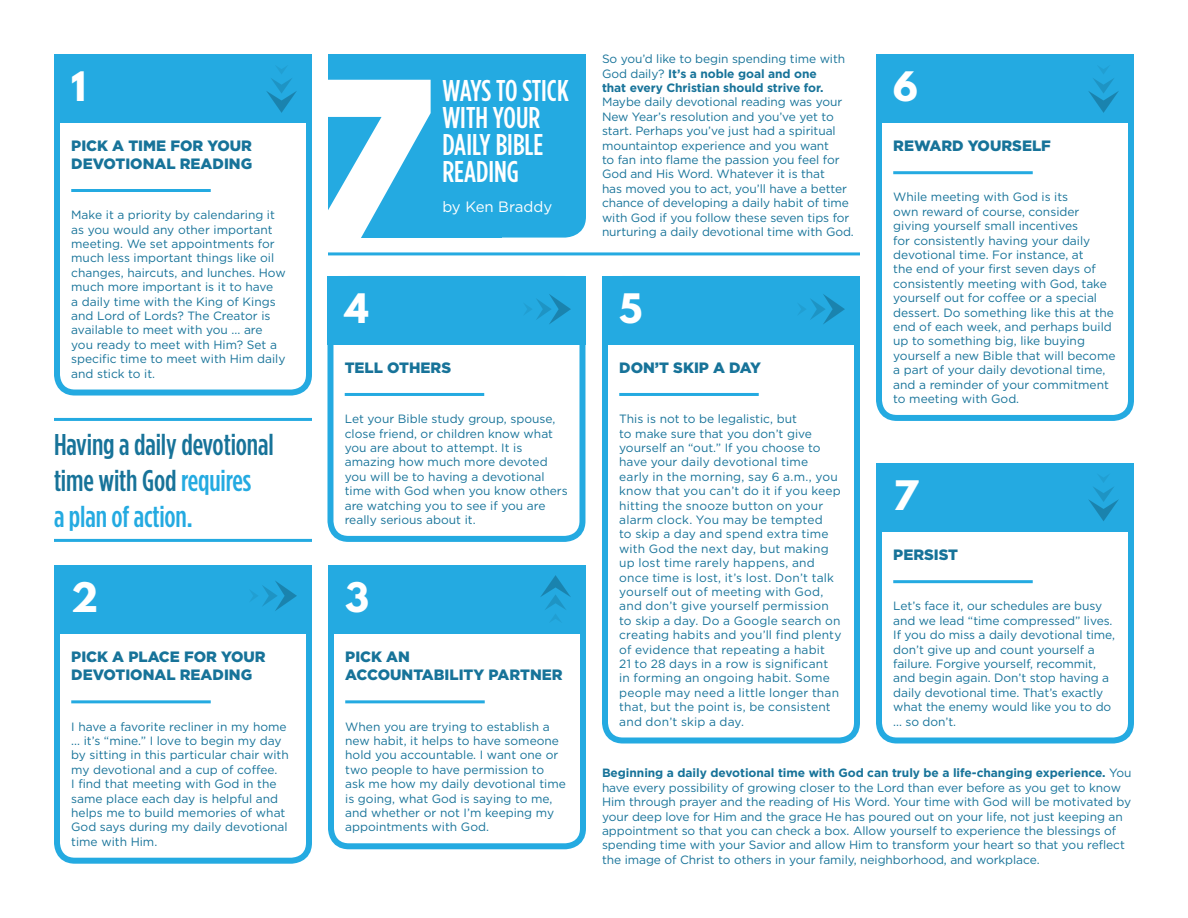
<style>
.page{position:relative;width:1188px;height:918px;background:#fff}
.page>*{position:absolute;margin:0;border:0;box-sizing:border-box;transform-origin:0 0}
.t1{font:900 228.45px "Gotham";color:#fff}
.t2{font:700 36px "League Spartan";color:#fff}
.t3{font:500 30px/36px "Gotham Condensed";letter-spacing:-.005em;color:#177399}
.t4{font:500 30px/27px "Gotham Condensed";color:#fff}
.t5{font:500 30px "Gotham Condensed";letter-spacing:-.005em;color:#24aae1}
.t6{font:900 15px "Gotham";color:#177399}
.t7{font:15px "Gotham";color:#fff}
.t8{font:12px/14.4px "Gotham";color:#177399}
.s1{font-weight:700}
.s2{color:#24aae1}
</style>
<div class="page">
<div style="left:328px;top:54px;width:258px;height:184px;background:#24aae1;border-radius:21px"></div>
<div style="left:328px;top:54px;width:173px;height:184px;background:#24aae1"></div>
<div style="left:328px;top:54px;width:258px;height:48px;background:#24aae1"></div>
<div style="left:54px;top:54px;width:258px;height:342px;border:6px solid #24aae1;border-radius:18px"></div>
<div style="left:54px;top:54px;width:258px;height:68px;background:#24aae1"></div>
<hr style="left:71px;top:189px;width:140px;height:3px;background:#24aae1">
<div style="left:54px;top:565px;width:258px;height:299px;border:6px solid #24aae1;border-radius:18px"></div>
<div style="left:54px;top:565px;width:258px;height:69px;background:#24aae1"></div>
<hr style="left:71px;top:700px;width:140px;height:3px;background:#24aae1">
<div style="left:328px;top:565px;width:258px;height:284px;border:6px solid #24aae1;border-radius:18px"></div>
<div style="left:328px;top:565px;width:258px;height:69px;background:#24aae1"></div>
<hr style="left:345px;top:700px;width:140px;height:3px;background:#24aae1">
<div style="left:327px;top:276px;width:258px;height:266px;border:6px solid #24aae1;border-radius:18px"></div>
<div style="left:327px;top:276px;width:258px;height:68px;background:#24aae1"></div>
<hr style="left:345px;top:393px;width:139px;height:3px;background:#24aae1">
<div style="left:876px;top:54px;width:258px;height:367px;border:6px solid #24aae1;border-radius:18px"></div>
<div style="left:876px;top:54px;width:258px;height:68px;background:#24aae1"></div>
<hr style="left:893px;top:171px;width:140px;height:3px;background:#24aae1">
<div style="left:876px;top:463px;width:258px;height:281px;border:6px solid #24aae1;border-radius:18px"></div>
<div style="left:876px;top:463px;width:258px;height:68px;background:#24aae1"></div>
<hr style="left:893px;top:580px;width:140px;height:3px;background:#24aae1">
<div style="left:602px;top:276px;width:258px;height:468px;border:6px solid #24aae1;border-radius:18px"></div>
<div style="left:602px;top:276px;width:258px;height:68px;background:#24aae1"></div>
<hr style="left:619px;top:393px;width:140px;height:3px;background:#24aae1">
<hr style="left:328px;top:252px;width:532px;height:3px;background:#24aae1">
<hr style="left:54px;top:418px;width:258px;height:3px;background:#24aae1">
<hr style="left:54px;top:539px;width:258px;height:3px;background:#24aae1">
<svg style="left:250px;top:581px;width:47px;height:30px"></svg>
<svg style="left:540px;top:575px;width:31px;height:47px"></svg>
<svg style="left:524px;top:294px;width:47px;height:30px"></svg>
<svg style="left:798px;top:294px;width:47px;height:30px"></svg>
<svg style="left:1088px;top:66px;width:31px;height:47px"></svg>
<svg style="left:1088px;top:475px;width:31px;height:46px"></svg>
<svg style="left:266px;top:66px;width:31px;height:47px"></svg>
<p class="t2" style="left:71px;top:58px;width:16px">1</p>
<p class="t6" style="left:71px;top:137px;width:182px">PICK A TIME FOR YOUR</p>
<p class="t6" style="left:71px;top:155px;width:182px">DEVOTIONAL READING</p>
<p class="t8" style="left:71px;top:207px;width:216px">Make it a priority by calendaring it as you would any other important meeting. We set appointments for much less important things like oil changes, haircuts, and lunches. How much more important is it to have<br>a daily time with the King of Kings and Lord of Lords? The Creator is available to meet with you ... are you ready to meet with Him? Set a specific time to meet with Him daily and stick to it.</p>
<p class="t1" style="left:297px;top:27px;width:142px">7</p>
<p class="t4" style="left:442px;top:76px;width:128px">WAYS TO STICK</p>
<p class="t4" style="left:442px;top:103px;width:99px">WITH YOUR</p>
<p class="t4" style="left:442px;top:130px;width:102px">DAILY BIBLE<br>READING</p>
<p class="t7" style="left:442px;top:199px;width:111px">by Ken Braddy</p>
<p class="t2" style="left:345px;top:280px;width:25px">4</p>
<p class="t6" style="left:345px;top:359px;width:108px">TELL OTHERS</p>
<p class="t8" style="left:602px;top:52px;width:253px">So you’d like to begin spending time with God daily? <span class="s1">It’s a noble goal and one<br>that every Christian should strive for.<br></span>Maybe daily devotional reading was your New Year’s resolution and you’ve yet to start. Perhaps you’ve just had a spiritual mountaintop experience and you want<br>to fan into flame the passion you feel for God and His Word. Whatever it is that<br>has moved you to act, you’ll have a better chance of developing a daily habit of time with God if you follow these seven tips for nurturing a daily devotional time with God.</p>
<p class="t2" style="left:619px;top:280px;width:25px">5</p>
<p class="t6" style="left:619px;top:359px;width:143px">DON’T SKIP A DAY</p>
<p class="t2" style="left:893px;top:58px;width:26px">6</p>
<p class="t6" style="left:893px;top:137px;width:159px">REWARD YOURSELF</p>
<p class="t8" style="left:893px;top:190px;width:224px">While meeting with God is its<br>own reward of course, consider giving yourself small incentives<br>for consistently having your daily devotional time. For instance, at<br>the end of your first seven days of consistently meeting with God, take yourself out for coffee or a special dessert. Do something like this at the end of each week, and perhaps build up to something big, like buying yourself a new Bible that will become a part of your daily devotional time, and a reminder of your commitment to meeting with God.</p>
<p class="t3" style="left:54px;top:425px;width:221px">Having a daily devotional time with God <span class="s2">requires</span></p>
<p class="t5" style="left:54px;top:499px;width:140px">a plan of action.</p>
<p class="t2" style="left:71px;top:570px;width:29px">2</p>
<p class="t6" style="left:71px;top:648px;width:196px">PICK A PLACE FOR YOUR</p>
<p class="t6" style="left:71px;top:666px;width:182px">DEVOTIONAL READING</p>
<p class="t8" style="left:71px;top:719px;width:219px">I have a favorite recliner in my home ... it’s “mine.” I love to begin my day by sitting in this particular chair with my devotional and a cup of coffee.<br>I find that meeting with God in the same place each day is helpful and helps me to build memories of what<br>God says during my daily devotional time with Him.</p>
<p class="t8" style="left:345px;top:411px;width:225px">Let your Bible study group, spouse, close friend, or children know what you are about to attempt. It is amazing how much more devoted you will be to having a devotional time with God when you know others are watching you to see if you are really serious about it.</p>
<p class="t2" style="left:345px;top:570px;width:25px">3</p>
<p class="t6" style="left:345px;top:648px;width:66px">PICK AN</p>
<p class="t6" style="left:345px;top:666px;width:219px">ACCOUNTABILITY PARTNER</p>
<p class="t8" style="left:345px;top:719px;width:222px">When you are trying to establish a new habit, it helps to have someone hold you accountable. I want one or two people to have permission to ask me how my daily devotional time is going, what God is saying to me, and whether or not I’m keeping my appointments with God.</p>
<p class="t8" style="left:619px;top:411px;width:224px">This is not to be legalistic, but<br>to make sure that you don’t give yourself an “out.” If you choose to have your daily devotional time<br>early in the morning, say 6 a.m., you know that you can’t do it if you keep hitting the snooze button on your alarm clock. You may be tempted<br>to skip a day and spend extra time with God the next day, but making up lost time rarely happens, and once time is lost, it’s lost. Don’t talk yourself out of meeting with God, and don’t give yourself permission to skip a day. Do a Google search on creating habits and you’ll find plenty of evidence that repeating a habit<br>21 to 28 days in a row is significant in forming an ongoing habit. Some people may need a little longer than that, but the point is, be consistent and don’t skip a day.</p>
<p class="t2" style="left:893px;top:467px;width:26px">7</p>
<p class="t6" style="left:893px;top:546px;width:66px">PERSIST</p>
<p class="t8" style="left:893px;top:599px;width:223px">Let’s face it, our schedules are busy and we lead “time compressed” lives.<br>If you do miss a daily devotional time, don’t give up and count yourself a failure. Forgive yourself, recommit, and begin again. Don’t stop having a daily devotional time. That’s exactly what the enemy would like you to do ... so don’t.</p>
<p class="t8" style="left:602px;top:766px;width:531px"><span class="s1">Beginning a daily devotional time with God can truly be a life-changing experience.</span> You have every possibility of growing closer to the Lord than ever before as you get to know Him through prayer and the reading of His Word. Your time with God will be motivated by your deep love for Him and the grace He has poured out on your life, not just keeping an appointment so that you can check a box. Allow yourself to experience the blessings of spending time with your Savior and allow Him to transform your heart so that you reflect the image of Christ to others in your family, neighborhood, and workplace.</p>
</div>
